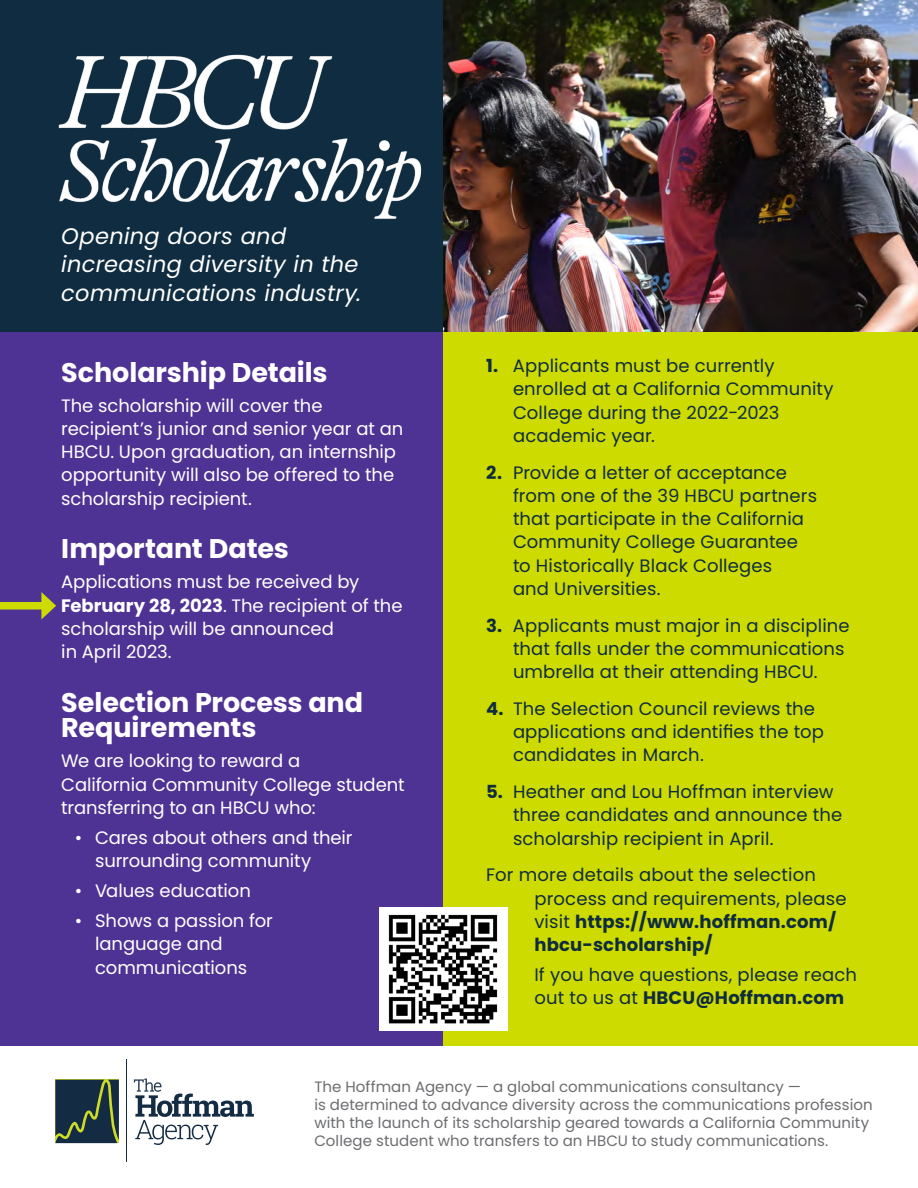
<style>
.page{position:relative;width:918px;height:1188px;background:#fff}
.page>*{position:absolute;margin:0;border:0;box-sizing:border-box;transform-origin:0 0}
.subheads{font:700 27px/25.5px "Poppins";letter-spacing:-.005em;color:#fff}
.t1{font:italic 22.5px/28.5px "Poppins";letter-spacing:.015em;color:#fff}
.poster_text{font:18px/23.2px "Poppins";letter-spacing:.005em;color:#0f2c40}
.poster_text-2{font:18px/23.2px "Poppins";letter-spacing:-.005em;color:#fff}
.poster_text-3{font:15px/18px "Poppins";letter-spacing:.005em;color:#6c6d70}
.s1{font-weight:700}
</style>
<div class="page">
<div style="left:0;top:76px;width:446px;height:969px;background:#4f3394"></div>
<div style="left:0;top:0;width:461px;height:332px;background:#0f2c40"></div>
<div style="left:444px;top:311px;width:474px;height:734px;background:#cddb00"></div>
<hr style="left:127px;top:1060px;width:1px;height:102px;background:#142c43">
<svg style="left:134px;top:1079px;width:120px;height:66px"></svg>
<svg style="left:55px;top:1080px;width:64px;height:63px;background:#2a413f"></svg>
<div style="left:0;top:602px;width:47px;height:8px;background:#cddb00"></div>
<svg style="left:41px;top:592px;width:15px;height:27px"></svg>
<img style="left:444px;top:0;width:474px;height:332px">
<img style="left:58px;top:49px;width:415px;height:187px">
<div style="left:379px;top:908px;width:128px;height:123px;background:#fff"></div>
<img style="left:388px;top:914px;width:110px;height:110px">
<p class="t1" style="left:61px;top:222px;width:301px">Opening doors and increasing diversity in the communications industry.</p>
<p class="subheads" style="left:61px;top:359px;width:268px">Scholarship Details</p>
<p class="poster_text-2" style="left:61px;top:394px;width:344px">The scholarship will cover the recipient’s junior and senior year at an HBCU. Upon graduation, an internship opportunity will also be offered to the scholarship recipient.</p>
<p class="subheads" style="left:61px;top:536px;width:229px">Important Dates</p>
<p class="poster_text-2" style="left:61px;top:571px;width:343px">Applications must be received by<br><span class="s1">February 28, 2023</span>. The recipient of the scholarship will be announced<br>in April 2023.</p>
<p class="subheads" style="left:61px;top:690px;width:303px">Selection Process and<br>Requirements</p>
<p class="poster_text-2" style="left:61px;top:750px;width:345px">We are looking to reward a<br>California Community College student transferring to an HBCU who:</p>
<p class="poster_text-2" style="left:95px;top:826px;width:259px;text-indent:-20px">• Cares about others and their surrounding community</p>
<p class="poster_text-2" style="left:75px;top:879px;width:178px">• Values education</p>
<p class="poster_text-2" style="left:95px;top:909px;width:179px;text-indent:-20px">• Shows a passion for language and communications</p>
<p class="poster_text" style="left:513px;top:354px;width:322px;text-indent:-27px"><span class="s1">1.</span> Applicants must be currently enrolled at a California Community<br>College during the 2022-2023 academic year.</p>
<p class="poster_text" style="left:513px;top:461px;width:306px;text-indent:-27px"><span class="s1">2.</span> Provide a letter of acceptance from one of the 39 HBCU partners that participate in the California<br>Community College Guarantee to Historically Black Colleges<br>and Universities.</p>
<p class="poster_text" style="left:513px;top:614px;width:338px;text-indent:-27px"><span class="s1">3.</span> Applicants must major in a discipline that falls under the communications umbrella at their attending HBCU.</p>
<p class="poster_text" style="left:513px;top:697px;width:312px;text-indent:-27px"><span class="s1">4.</span> The Selection Council reviews the applications and identifies the top candidates in March.</p>
<p class="poster_text" style="left:513px;top:780px;width:331px;text-indent:-27px"><span class="s1">5.</span> Heather and Lou Hoffman interview three candidates and announce the scholarship recipient in April.</p>
<p class="poster_text" style="left:534px;top:864px;width:314px;text-indent:-48px">For more details about the selection process and requirements, please visit <span class="s1">https://www.hoffman.com/ hbcu-scholarship/</span></p>
<p class="poster_text" style="left:534px;top:963px;width:324px">If you have questions, please reach out to us at <span class="s1">HBCU@Hoffman.com</span></p>
<p class="poster_text-3" style="left:314px;top:1077px;width:560px">The Hoffman Agency — a global communications consultancy —<br>is determined to advance diversity across the communications profession with the launch of its scholarship geared towards a California Community College student who transfers to an HBCU to study communications.</p>
</div>
